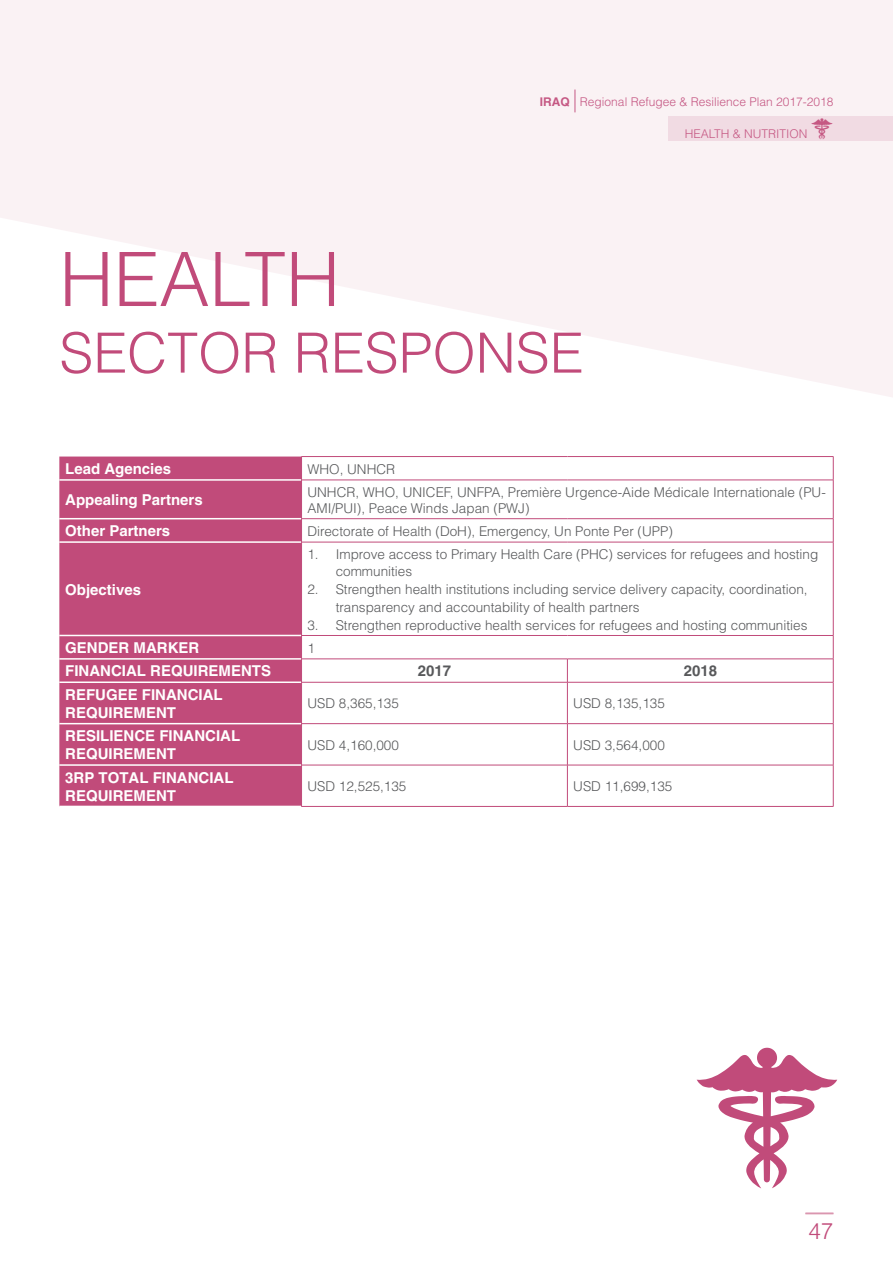
<style>
.page{position:relative;width:893px;height:1263px;background:#fff}
.page>*{position:absolute;margin:0;border:0;box-sizing:border-box;transform-origin:0 0}
.t1{font:150px "humanitarian webfont";color:#c14b7a}
.t2{font:300 75px "Helvetica";color:#c14b7a}
.t3{font:300 55.5px "Helvetica";color:#c14b7a}
.t4{font:300 22.5px "Helvetica";color:#c14b7a}
.t5{font:700 15px/18px "Helvetica";color:#fff}
.t6{font:700 15px "Helvetica";color:#58595b}
.t7{font:300 13.5px/17.7px "Helvetica";color:#58595b}
.t8{font:300 13.5px "Helvetica";color:#58595b}
.t9{font:300 12px "Helvetica";color:#c14b7a}
.s1{font-weight:700}
.s2{font-family:"humanitarian webfont";font-weight:400;font-size:22.5px}
</style>
<div class="page">
<svg style="left:805px;top:1213px;width:28px;height:1px"></svg>
<svg style="left:1px;top:0;width:892px;height:397px;fill:#faf2f4"></svg>
<div style="left:59px;top:456px;width:242px;height:350px;background:#c14b7a"></div>
<hr style="left:59px;top:479px;width:242px;height:2px;background:#fff">
<hr style="left:59px;top:518px;width:242px;height:1px;background:#fff">
<hr style="left:59px;top:541px;width:242px;height:2px;background:#fff">
<hr style="left:59px;top:635px;width:242px;height:1px;background:#fff">
<hr style="left:59px;top:658px;width:242px;height:2px;background:#fff">
<hr style="left:59px;top:681px;width:242px;height:2px;background:#fff">
<hr style="left:59px;top:723px;width:242px;height:1px;background:#fff">
<hr style="left:59px;top:764px;width:242px;height:2px;background:#fff">
<hr style="left:301px;top:659px;width:266px;height:1px;background:#c14b7a">
<svg style="left:301px;top:636px;width:1px;height:46px"></svg>
<hr style="left:567px;top:659px;width:266px;height:1px;background:#c14b7a">
<svg style="left:567px;top:659px;width:1px;height:23px"></svg>
<svg style="left:833px;top:636px;width:1px;height:46px"></svg>
<hr style="left:301px;top:724px;width:1px;height:41px;background:#c14b7a">
<hr style="left:567px;top:724px;width:1px;height:41px;background:#c14b7a">
<hr style="left:833px;top:724px;width:1px;height:41px;background:#c14b7a">
<hr style="left:301px;top:765px;width:266px;height:1px;background:#c14b7a">
<hr style="left:301px;top:765px;width:1px;height:41px;background:#c14b7a">
<hr style="left:567px;top:765px;width:266px;height:1px;background:#c14b7a">
<hr style="left:567px;top:765px;width:1px;height:41px;background:#c14b7a">
<hr style="left:833px;top:765px;width:1px;height:41px;background:#c14b7a">
<hr style="left:301px;top:806px;width:266px;height:1px;background:#c14b7a">
<hr style="left:567px;top:806px;width:266px;height:1px;background:#c14b7a">
<hr style="left:301px;top:682px;width:266px;height:1px;background:#c14b7a">
<hr style="left:301px;top:682px;width:1px;height:41px;background:#c14b7a">
<hr style="left:567px;top:682px;width:266px;height:1px;background:#c14b7a">
<hr style="left:567px;top:682px;width:1px;height:41px;background:#c14b7a">
<hr style="left:833px;top:682px;width:1px;height:41px;background:#c14b7a">
<hr style="left:301px;top:723px;width:266px;height:1px;background:#c14b7a">
<hr style="left:567px;top:723px;width:266px;height:1px;background:#c14b7a">
<hr style="left:301px;top:542px;width:1px;height:93px;background:#c14b7a">
<hr style="left:833px;top:542px;width:1px;height:93px;background:#c14b7a">
<hr style="left:301px;top:635px;width:266px;height:1px;background:#c14b7a">
<hr style="left:567px;top:635px;width:266px;height:1px;background:#c14b7a">
<hr style="left:301px;top:480px;width:1px;height:38px;background:#c14b7a">
<hr style="left:833px;top:480px;width:1px;height:38px;background:#c14b7a">
<hr style="left:301px;top:518px;width:266px;height:1px;background:#c14b7a">
<svg style="left:301px;top:519px;width:1px;height:23px"></svg>
<hr style="left:567px;top:518px;width:266px;height:1px;background:#c14b7a">
<svg style="left:833px;top:519px;width:1px;height:23px"></svg>
<hr style="left:301px;top:542px;width:266px;height:1px;background:#c14b7a">
<hr style="left:567px;top:542px;width:266px;height:1px;background:#c14b7a">
<hr style="left:301px;top:456px;width:266px;height:1px;background:#c14b7a">
<svg style="left:301px;top:457px;width:1px;height:23px"></svg>
<hr style="left:567px;top:456px;width:266px;height:1px;background:#c14b7a">
<svg style="left:833px;top:457px;width:1px;height:23px"></svg>
<hr style="left:301px;top:480px;width:266px;height:1px;background:#c14b7a">
<hr style="left:567px;top:480px;width:266px;height:1px;background:#c14b7a">
<img style="left:0;top:0;width:1px;height:1263px">
<p class="t9" style="left:540px;top:94px;width:295px"><span class="s1">IRAQ</span> Regional Refugee &amp; Resilience Plan 2017-2018</p>
<p class="t9" style="left:685px;top:126px;width:150px">HEALTH &amp; NUTRITION <span class="s2">?</span></p>
<h2 class="t2" style="left:59px;top:233px;width:282px">HEALTH</h2>
<h3 class="t3" style="left:59px;top:318px;width:526px">SECTOR RESPONSE</h3>
<p class="t5" style="left:65px;top:459px;width:107px">Lead Agencies</p>
<p class="t7" style="left:307px;top:460px;width:89px">WHO, UNHCR</p>
<p class="t5" style="left:65px;top:491px;width:139px">Appealing Partners</p>
<p class="t7" style="left:307px;top:484px;width:520px;line-height:16.2px">UNHCR, WHO, UNICEF, UNFPA, Première Urgence-Aide Médicale Internationale (PU-<br>AMI/PUI), Peace Winds Japan (PWJ)</p>
<p class="t5" style="left:65px;top:522px;width:107px">Other Partners</p>
<p class="t7" style="left:307px;top:522px;width:367px">Directorate of Health (DoH), Emergency, Un Ponte Per (UPP)</p>
<p class="t5" style="left:65px;top:580px;width:77px">Objectives</p>
<p class="t7" style="left:336px;top:545px;width:484px;text-indent:-28px">1. Improve access to Primary Health Care (PHC) services for refugees and hosting communities</p>
<p class="t7" style="left:336px;top:580px;width:473px;text-indent:-28px">2. Strengthen health institutions including service delivery capacity, coordination, transparency and accountability of health partners</p>
<p class="t7" style="left:307px;top:616px;width:501px">3. Strengthen reproductive health services for refugees and hosting communities</p>
<p class="t5" style="left:65px;top:638px;width:136px">GENDER MARKER</p>
<p class="t7" style="left:307px;top:639px;width:9px">1</p>
<p class="t5" style="left:65px;top:662px;width:207px">FINANCIAL REQUIREMENTS</p>
<p class="t6" style="left:418px;top:662px;width:35px">2017</p>
<p class="t6" style="left:684px;top:662px;width:35px">2018</p>
<p class="t5" style="left:65px;top:685px;width:159px">REFUGEE FINANCIAL<br>REQUIREMENT</p>
<p class="t8" style="left:307px;top:695px;width:93px">USD 8,365,135</p>
<p class="t8" style="left:573px;top:695px;width:93px">USD 8,135,135</p>
<p class="t5" style="left:65px;top:727px;width:177px">RESILIENCE FINANCIAL<br>REQUIREMENT</p>
<p class="t8" style="left:307px;top:736px;width:93px">USD 4,160,000</p>
<p class="t8" style="left:573px;top:736px;width:93px">USD 3,564,000</p>
<p class="t5" style="left:65px;top:768px;width:170px">3RP TOTAL FINANCIAL<br>REQUIREMENT</p>
<p class="t8" style="left:307px;top:778px;width:101px">USD 12,525,135</p>
<p class="t8" style="left:573px;top:778px;width:101px">USD 11,699,135</p>
<h1 class="t1" style="left:692px;top:1039px;width:151px">,</h1>
<h3 class="t4" style="left:808px;top:1217px;width:27px">47</h3>
</div>
